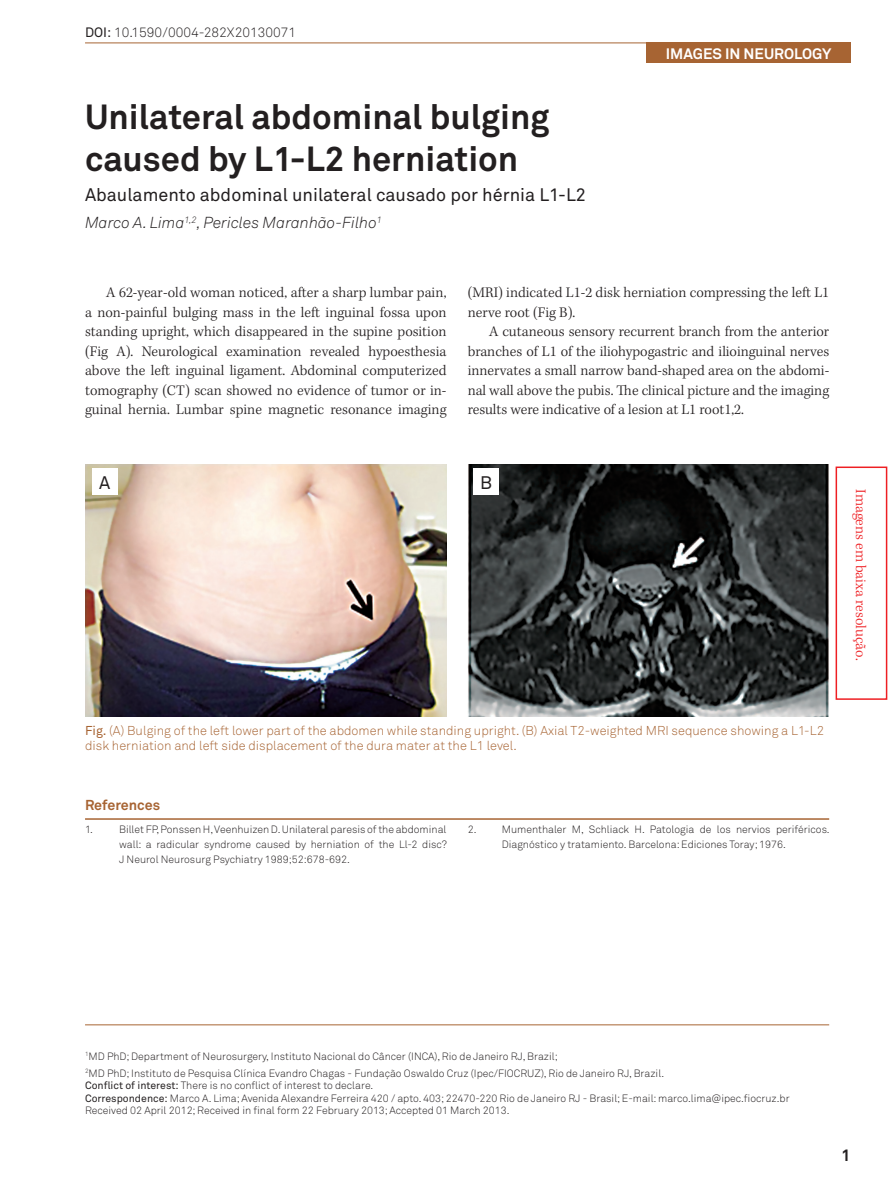
<style>
.page{position:relative;width:893px;height:1191px;background:#fff}
.page>*{position:absolute;margin:0;border:0;box-sizing:border-box;transform-origin:0 0}
.t1{font:700 34.5px/41.4px "Akkurat Pro";color:#231f20}
.t2{font:18px "Akkurat Pro";color:#231f20}
.t3{font:700 16.5px "Akkurat Pro";color:#231f20}
.t4{font:italic 15.75px "Akkurat Light Pro";color:#231f20}
.t5{font:300 15px/19.5px "Kepler Std";color:#231f20;text-align:justify}
.t6{font:300 15px "Kepler Std";color:#ee1f23}
.t7{font:700 15px "Akkurat Pro";color:#fff}
.t8{font:700 14.25px "Akkurat Pro";color:#a76433}
.t9{font:13.5px "Akkurat Light Pro";color:#231f20}
.t10{font:12.75px/15.3px "Akkurat Light Pro";color:#a76433}
.t11{font:10.5px/15px "Akkurat Light Pro";color:#231f20}
.s1{font-family:"Akkurat Pro"}
</style>
<div class="page">
<div style="left:646px;top:43px;width:204px;height:20px;background:#a76433"></div>
<hr style="left:85px;top:43px;width:765px;height:1px;background:#a76433">
<hr style="left:85px;top:1024px;width:744px;height:1px;background:#a76433">
<hr style="left:85px;top:818px;width:744px;height:1px;background:#a76433">
<img style="left:85px;top:465px;width:361px;height:252px">
<img style="left:468px;top:465px;width:361px;height:252px">
<div style="left:836px;top:466px;width:51px;height:234px;border:2px solid #ee1f23"></div>
<div style="left:473px;top:468px;width:26px;height:27px;background:#fff"></div>
<div style="left:92px;top:468px;width:26px;height:27px;background:#fff"></div>
<p class="t9" style="left:85px;top:25px;width:212px"><span class="s1">DOI:</span> 10.1590/0004-282X20130071</p>
<h1 class="t1" style="left:85px;top:97px;width:466px">Unilateral abdominal bulging caused by L1-L2 herniation</h1>
<h2 class="t2" style="left:85px;top:184px;width:502px">Abaulamento abdominal unilateral causado por hérnia L1-L2</h2>
<h3 class="t4" style="left:85px;top:213px;width:298px">Marco A. Lima<sup>1,2</sup>, Pericles Maranhão-Filho<sup>1</sup></h3>
<h3 class="t7" style="left:666px;top:44px;width:167px">Images i n N eurology</h3>
<p class="t5" style="left:85px;top:283px;width:363px;text-indent:21px">A 62-year-old woman noticed, after a sharp lumbar pain, a non-painful bulging mass in the left inguinal fossa upon standing upright, which disappeared in the supine position (Fig A). Neurological examination revealed hypoesthesia above the left inguinal ligament. Abdominal computerized tomography (CT) scan showed no evidence of tumor or in&shy;guinal hernia. Lumbar spine magnetic resonance imaging</p>
<h3 class="t5" style="left:468px;top:283px;width:363px">(MRI) indicated L1-2 disk herniation compressing the left L1 nerve root (Fig B).</h3>
<p class="t5" style="left:468px;top:322px;width:363px;text-indent:21px">A cutaneous sensory recurrent branch from the anterior branches of L1 of the iliohypogastric and ilioinguinal nerves innervates a small narrow band-shaped area on the abdomi&shy;nal wall above the pubis. The clinical picture and the imaging results were indicative of a lesion at L1 root1,2.</p>
<h2 class="t2" style="left:99px;top:472px;width:13px">A</h2>
<h2 class="t2" style="left:480px;top:472px;width:14px">B</h2>
<h3 class="t6" style="left:869px;top:489px;width:173px;rotate:90deg">Imagens em baixa resolução.</h3>
<p class="t10" style="left:85px;top:722px;width:740px"><span class="s1">Fig.</span> (A) Bulging of the left lower part of the abdomen while standing upright. (B) Axial T2-weighted MRI sequence showing a L1-L2 disk herniation and left side displacement of the dura mater at the L1 level.</p>
<h3 class="t8" style="left:85px;top:796px;width:77px">References</h3>
<p class="t11" style="left:85px;top:822px;width:10px">1.</p>
<p class="t11" style="left:119px;top:822px;width:329px;text-align:justify">Billet FP, Ponssen H, Veenhuizen D. Unilateral paresis of the abdominal wall: a radicular syndrome caused by herniation of the Ll-2 disc?<br>J Neurol Neurosurg Psychiatry 1989;52:678-692.</p>
<p class="t11" style="left:468px;top:822px;width:10px">2.</p>
<p class="t11" style="left:502px;top:822px;width:329px">Mumenthaler M, Schliack H. Patologia de los nervios periféricos.<br>Diagnóstico y tratamiento. Barcelona: Ediciones Toray; 1976.</p>
<p class="t11" style="left:85px;top:1047px;width:581px;line-height:16.8px"><sup>1</sup>MD PhD; Department of Neurosurgery, Instituto Nacional do Câncer (INCA), Rio de Janeiro RJ, Brazil;<br><sup>2</sup>MD PhD; Instituto de Pesquisa Clínica Evandro Chagas - Fundação Oswaldo Cruz (Ipec/FIOCRUZ), Rio de Janeiro RJ, Brazil.</p>
<p class="t11" style="left:85px;top:1079px;width:706px;line-height:12.6px"><span class="s1">Conflict of interest:</span> There is no conflict of interest to declare.<br><span class="s1">Correspondence:</span> Marco A. Lima; Avenida Alexandre Ferreira 420 / apto. 403; 22470-220 Rio de Janeiro RJ - Brasil; E-mail: marco.lima@ipec.fiocruz.br<br>Received 02 April 2012; Received in final form 22 February 2013; Accepted 01 March 2013.</p>
<h3 class="t3" style="left:841px;top:1145px;width:11px">1</h3>
</div>
